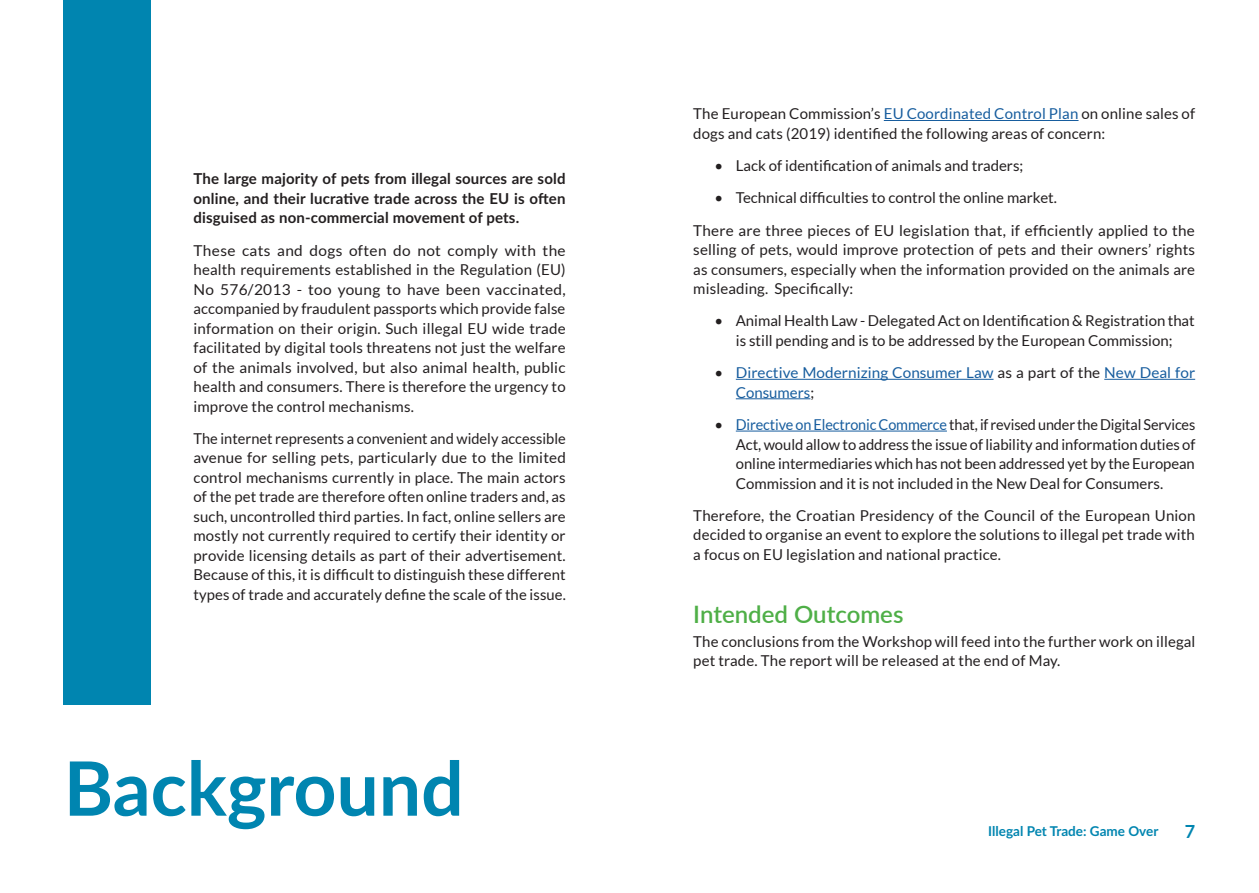
<style>
.page{position:relative;width:1259px;height:893px;background:#fff}
.page>*{position:absolute;margin:0;border:0;box-sizing:border-box;transform-origin:0 0}
.t1{font:700 75px "Lato";color:#0085b0}
.t2{font:600 24px "Lato";color:#4faf47}
.t3{font:700 18px "Lato";color:#0085b0}
.t4{font:15px/19.5px "Lato";letter-spacing:.01em;color:#231f20;text-align:justify}
.t5{font:700 15px/19.5px "Lato";letter-spacing:.01em;color:#231f20;text-align:justify}
.t6{font:15px/19.5px "Lato";letter-spacing:.005em;color:#175d9e}
.t7{font:700 13.5px "Lato";color:#0085b0}
.s1{color:#175d9e}
.s2{color:#231f20}
</style>
<div class="page">
<div style="left:64px;top:0;width:87px;height:705px;background:#0085b0"></div>
<hr style="left:884px;top:120px;width:194px;height:1px;background:#175d9e">
<hr style="left:736px;top:379px;width:257px;height:1px;background:#175d9e">
<hr style="left:1104px;top:379px;width:91px;height:1px;background:#175d9e">
<hr style="left:736px;top:398px;width:74px;height:1px;background:#175d9e">
<hr style="left:736px;top:431px;width:211px;height:1px;background:#175d9e">
<p class="t5" style="left:193px;top:168px;width:373px">The large majority of pets from illegal sources are sold online, and their lucrative trade across the EU is often disguised as non-commercial movement of pets.</p>
<p class="t4" style="left:193px;top:240px;width:374px">These cats and dogs often do not comply with the health requirements established in the Regulation (EU)<br>No 576/2013 - too young to have been vaccinated, accompanied by fraudulent passports which provide false information on their origin. Such illegal EU wide trade facilitated by digital tools threatens not just the welfare of the animals involved, but also animal health, public health and consumers. There is therefore the urgency to improve the control mechanisms.</p>
<p class="t4" style="left:193px;top:429px;width:374px">The internet represents a convenient and widely accessible avenue for selling pets, particularly due to the limited control mechanisms currently in place. The main actors of the pet trade are therefore often online traders and, as such, uncontrolled third parties. In fact, online sellers are mostly not currently required to certify their identity or provide licensing details as part of their advertisement.<br>Because of this, it is difficult to distinguish these different types of trade and accurately define the scale of the issue.</p>
<h1 class="t1" style="left:64px;top:733px;width:401px">Background</h1>
<p class="t4" style="left:693px;top:104px;width:503px">The European Commission’s <span class="s1">EU Coordinated Control Plan</span> on online sales of dogs and cats (2019) identified the following areas of concern:</p>
<p class="t4" style="left:714px;top:156px;width:310px">• Lack of identification of animals and traders;</p>
<p class="t4" style="left:693px;top:182px;width:503px;line-height:32.2px;text-indent:21px">• Technical difficulties to control the online market.<br>There are three pieces of EU legislation that, if efficiently applied to the</p>
<p class="t4" style="left:693px;top:240px;width:503px">selling of pets, would improve protection of pets and their owners’ rights as consumers, especially when the information provided on the animals are misleading. Specifically:</p>
<p class="t4" style="left:714px;top:311px;width:482px;text-align:center">• Animal Health Law - Delegated Act on Identification &amp; Registration that is still pending and is to be addressed by the European Commission;</p>
<p class="t6" style="left:736px;top:363px;width:461px;text-indent:-21px"><span class="s2">•</span> Directive Modernizing Consumer Law <span class="s2">as a part of the</span> New Deal for<br>Consumers<span class="s2">;</span></p>
<p class="t4" style="left:736px;top:415px;width:461px;text-indent:-21px">• <span class="s1">Directive on Electronic Commerce</span> that, if revised under the Digital Services Act, would allow to address the issue of liability and information duties of online intermediaries which has not been addressed yet by the European Commission and it is not included in the New Deal for Consumers.</p>
<p class="t4" style="left:693px;top:505px;width:504px">Therefore, the Croatian Presidency of the Council of the European Union decided to organise an event to explore the solutions to illegal pet trade with a focus on EU legislation and national practice.</p>
<h2 class="t2" style="left:693px;top:597px;width:212px">Intended Outcomes</h2>
<p class="t4" style="left:693px;top:631px;width:503px">The conclusions from the Workshop will feed into the further work on illegal pet trade. The report will be released at the end of May.</p>
<p class="t7" style="left:988px;top:821px;width:172px">Illegal Pet Trade: Game Over</p>
<p class="t3" style="left:1184px;top:819px;width:12px">7</p>
</div>
